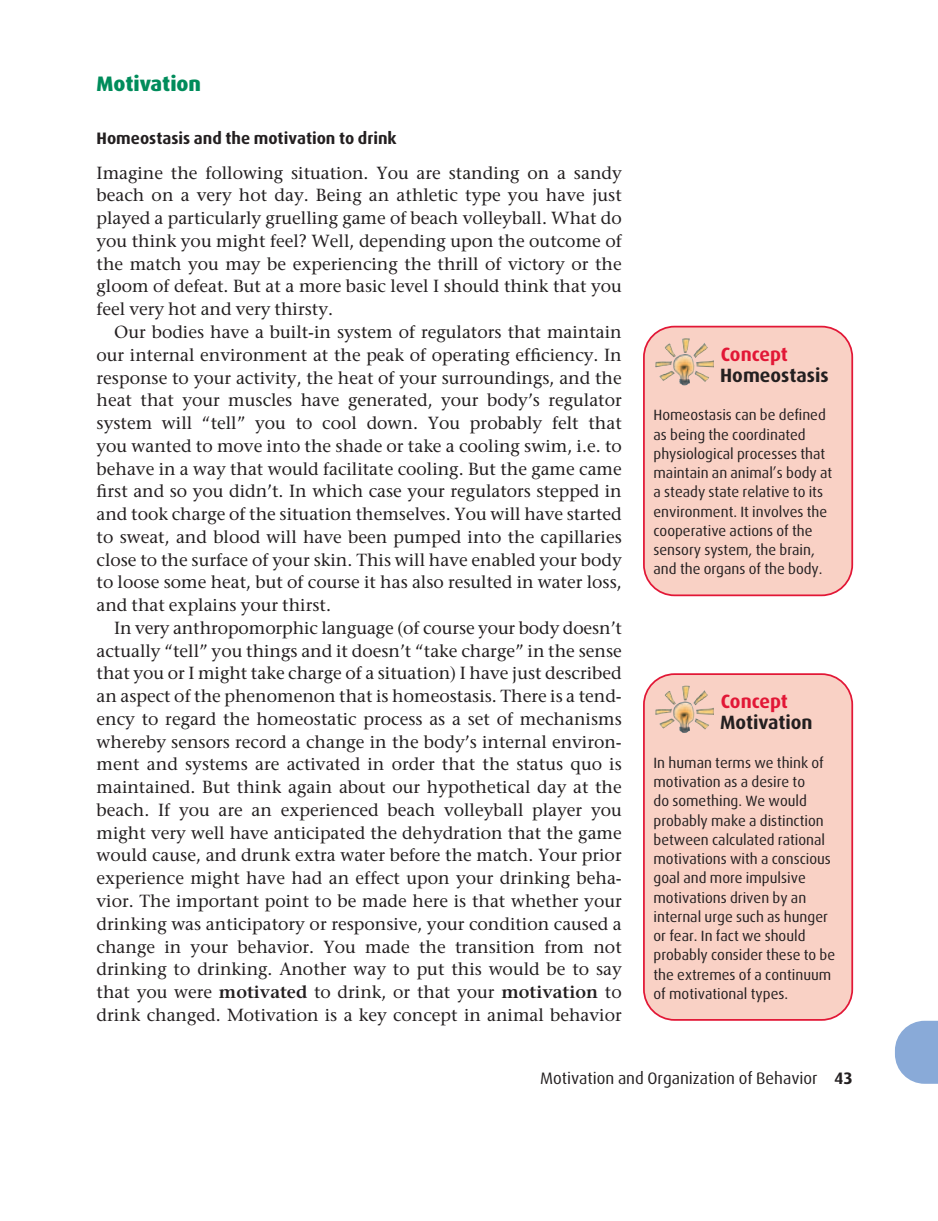
<style>
.page{position:relative;width:938px;height:1221px;background:#fff}
.page>*{position:absolute;margin:0;border:0;box-sizing:border-box;transform-origin:0 0}
.t1{font:800 21px "Dax";color:#008c5b}
.t2{font:700 19.25px/21px "Dax";color:#231f20}
.t3{font:17.5px "Stone Serif";color:#231f20}
.t4{font:16.62px "Dax";color:#231f20}
.t5{font:700 16.62px "Dax";color:#231f20}
.t6{font:14.88px/19.2px "Dax";color:#231f20}
.s1{font-weight:600}
.s2{color:#e21736}
.s3{font-weight:700}
</style>
<div class="page">
<svg style="left:643px;top:325px;width:295px;height:759px"></svg>
<p class="t1" style="left:97px;top:75px;width:106px">Motivation</p>
<p class="t5" style="left:97px;top:131px;width:302px">Homeostasis and the motivation to drink</p>
<p class="t3" style="left:97px;top:166px;width:527px">Imagine the following situation. You are standing on a sandy</p>
<p class="t3" style="left:97px;top:189px;width:527px">beach on a very hot day. Being an athletic type you have just</p>
<p class="t3" style="left:97px;top:211px;width:526px">played a particularly gruelling game of beach volleyball. What do</p>
<p class="t3" style="left:97px;top:234px;width:527px">you think you might feel? Well, depending upon the outcome of</p>
<p class="t3" style="left:97px;top:257px;width:527px">the match you may be experiencing the thrill of victory or the</p>
<p class="t3" style="left:97px;top:280px;width:527px">gloom of defeat. But at a more basic level I should think that you</p>
<p class="t3" style="left:97px;top:302px;width:238px">feel very hot and very thirsty.</p>
<p class="t3" style="left:114px;top:325px;width:509px">Our bodies have a built-in system of regulators that maintain</p>
<p class="t3" style="left:97px;top:348px;width:527px">our internal environment at the peak of operating efficiency. In</p>
<p class="t3" style="left:97px;top:371px;width:527px">response to your activity, the heat of your surroundings, and the</p>
<p class="t3" style="left:97px;top:393px;width:527px">heat that your muscles have generated, your body’s regulator</p>
<p class="t3" style="left:97px;top:416px;width:527px">system will “tell” you to cool down. You probably felt that</p>
<p class="t3" style="left:97px;top:439px;width:527px">you wanted to move into the shade or take a cooling swim, i.e. to</p>
<p class="t3" style="left:97px;top:462px;width:527px">behave in a way that would facilitate cooling. But the game came</p>
<p class="t3" style="left:97px;top:484px;width:527px">first and so you didn’t. In which case your regulators stepped in</p>
<p class="t3" style="left:97px;top:507px;width:527px">and took charge of the situation themselves. You will have started</p>
<p class="t3" style="left:97px;top:530px;width:527px">to sweat, and blood will have been pumped into the capillaries</p>
<p class="t3" style="left:97px;top:553px;width:527px">close to the surface of your skin. This will have enabled your body</p>
<p class="t3" style="left:97px;top:575px;width:527px">to loose some heat, but of course it has also resulted in water loss,</p>
<p class="t3" style="left:97px;top:598px;width:236px">and that explains your thirst.</p>
<p class="t3" style="left:114px;top:621px;width:509px">In very anthropomorphic language (of course your body doesn’t</p>
<p class="t3" style="left:97px;top:644px;width:527px">actually “tell” you things and it doesn’t “take charge” in the sense</p>
<p class="t3" style="left:97px;top:666px;width:527px">that you or I might take charge of a situation) I have just described</p>
<p class="t3" style="left:97px;top:689px;width:527px">an aspect of the phenomenon that is homeostasis. There is a tend-</p>
<p class="t3" style="left:97px;top:712px;width:527px">ency to regard the homeostatic process as a set of mechanisms</p>
<p class="t3" style="left:97px;top:735px;width:527px">whereby sensors record a change in the body’s internal environ-</p>
<p class="t3" style="left:97px;top:757px;width:527px">ment and systems are activated in order that the status quo is</p>
<p class="t3" style="left:97px;top:780px;width:527px">maintained. But think again about our hypothetical day at the</p>
<p class="t3" style="left:97px;top:803px;width:527px">beach. If you are an experienced beach volleyball player you</p>
<p class="t3" style="left:97px;top:826px;width:527px">might very well have anticipated the dehydration that the game</p>
<p class="t3" style="left:97px;top:848px;width:526px">would cause, and drunk extra water before the match. Your prior</p>
<p class="t3" style="left:97px;top:871px;width:527px">experience might have had an effect upon your drinking beha-</p>
<p class="t3" style="left:97px;top:894px;width:527px">vior. The important point to be made here is that whether your</p>
<p class="t3" style="left:97px;top:917px;width:527px">drinking was anticipatory or responsive, your condition caused a</p>
<p class="t3" style="left:97px;top:939px;width:527px">change in your behavior. You made the transition from not</p>
<p class="t3" style="left:97px;top:962px;width:527px">drinking to drinking. Another way to put this would be to say</p>
<p class="t3" style="left:97px;top:985px;width:527px">that you were <span class="s1">motivated</span> to drink, or that your <span class="s1">motivation</span> to</p>
<p class="t3" style="left:97px;top:1008px;width:527px">drink changed. Motivation is a key concept in animal behavior</p>
<p class="t2" style="left:720px;top:345px;width:110px"><span class="s2">Concept<br></span>Homeostasis</p>
<p class="t6" style="left:653px;top:406px;width:180px">Homeostasis can be defined as being the coordinated physiological processes that maintain an animal’s body at a steady state relative to its environment. It involves the cooperative actions of the sensory system, the brain, and the organs of the body.</p>
<p class="t2" style="left:720px;top:692px;width:94px"><span class="s2">Concept<br></span>Motivation</p>
<p class="t6" style="left:653px;top:754px;width:183px">In human terms we think of motivation as a desire to<br>do something. We would probably make a distinction between calculated rational motivations with a conscious goal and more impulsive motivations driven by an internal urge such as hunger or fear. In fact we should probably consider these to be the extremes of a continuum of motivational types.</p>
<p class="t4" style="left:540px;top:1070px;width:314px">Motivation and Organization of Behavior <span class="s3">43</span></p>
</div>
